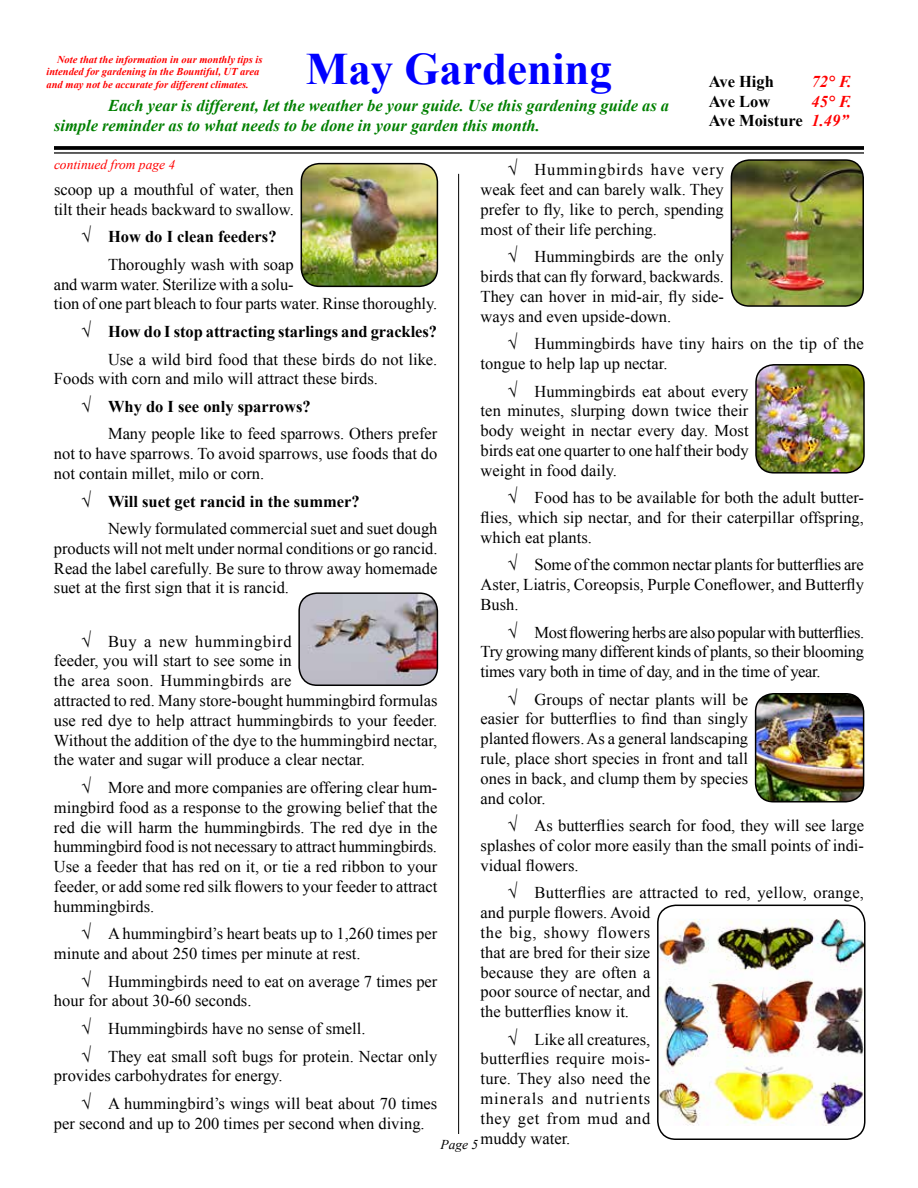
<style>
.page{position:relative;width:918px;height:1188px;background:#fff}
.page>*{position:absolute;margin:0;border:0;box-sizing:border-box;transform-origin:0 0}
.t1{font:700 45px "Times New Roman";color:#00f}
.t2{font:16.5px/19.8px "Times New Roman";color:#000}
.t3{font:italic 700 16.5px/19.8px "Times New Roman";color:#008000}
.t4{font:700 16.5px/19.8px "Times New Roman";letter-spacing:-.005em;color:#000}
.t5{font:italic 700 16.5px/19.8px "Times New Roman";color:#f00;text-align:justify}
.t6{font:italic 13.5px "Times New Roman";color:#f00}
.t7{font:italic 13.5px "Times New Roman";color:#000}
.t8{font:italic 700 10.5px/12.6px "Times New Roman";color:#f00}
.s1{font-weight:700}
.s2{font-weight:400}
</style>
<div class="page">
<svg style="left:54px;top:146px;width:810px;height:4px;background:#0f0f0f"></svg>
<hr style="left:54px;top:152px;width:810px;height:2px;background:#000">
<hr style="left:458px;top:174px;width:1px;height:960px;background:#000">
<img style="left:731px;top:160px;width:132px;height:146px">
<div style="left:731px;top:159px;width:133px;height:148px;border:2px solid #000;border-radius:18px"></div>
<img style="left:660px;top:919px;width:203px;height:207px">
<div style="left:657px;top:905px;width:209px;height:235px;border:2px solid #000;border-radius:18px"></div>
<img style="left:301px;top:164px;width:136px;height:122px">
<div style="left:301px;top:163px;width:137px;height:124px;border:2px solid #000;border-radius:18px"></div>
<img style="left:301px;top:593px;width:136px;height:92px">
<div style="left:298px;top:592px;width:140px;height:94px;border:2px solid #000;border-radius:18px"></div>
<img style="left:756px;top:365px;width:106px;height:106px">
<div style="left:755px;top:364px;width:110px;height:110px;border:2px solid #000;border-radius:18px"></div>
<img style="left:756px;top:694px;width:108px;height:108px">
<div style="left:755px;top:693px;width:109px;height:109px;border:2px solid #000;border-radius:18px"></div>
<p class="t8" style="left:47px;top:52px;width:217px;text-indent:10px">Note that the information in our monthly tips is intended for gardening in the Bountiful, UT area and may not be accurate for different climates.</p>
<h1 class="t1" style="left:306px;top:38px;width:308px">May Gardening</h1>
<p class="t3" style="left:54px;top:95px;width:617px;text-indent:54px">Each year is different, let the weather be your guide. Use this gardening guide as a simple reminder as to what needs to be done in your garden this month.</p>
<p class="t4" style="left:709px;top:71px;width:96px">Ave High<br>Ave Low<br>Ave Moisture</p>
<p class="t5" style="left:812px;top:71px;width:42px">72° F.<br>45° F.<br>1.49”</p>
<p class="t2" style="left:481px;top:160px;width:245px;text-align:justify;text-indent:27px">√ Hummingbirds have very weak feet and can barely walk. They prefer to fly, like to perch, spending most of their life perching.</p>
<p class="t2" style="left:481px;top:247px;width:245px;text-align:justify;text-indent:27px">√ Hummingbirds are the only birds that can fly forward, backwards.<br>They can hover in mid-air, fly side&shy;ways and even upside-down.</p>
<p class="t2" style="left:481px;top:334px;width:385px;text-indent:27px">√ Hummingbirds have tiny hairs on the tip of the tongue to help lap up nectar.</p>
<p class="t2" style="left:481px;top:381px;width:270px;text-align:justify;text-indent:27px">√ Hummingbirds eat about every ten minutes, slurping down twice their body weight in nectar every day. Most birds eat one quarter to one half their body weight in food daily.</p>
<p class="t2" style="left:481px;top:488px;width:385px;text-align:justify;text-indent:27px">√ Food has to be available for both the adult butter&shy;flies, which sip nectar, and for their caterpillar offspring, which eat plants.</p>
<p class="t2" style="left:481px;top:555px;width:385px;text-align:justify;text-indent:27px">√ Some of the common nectar plants for butterflies are Aster, Liatris, Coreopsis, Purple Coneflower, and Butterfly Bush.</p>
<p class="t2" style="left:481px;top:622px;width:385px;text-align:justify;text-indent:27px">√ Most flowering herbs are also popular with butterflies.<br>Try growing many different kinds of plants, so their blooming times vary both in time of day, and in the time of year.</p>
<p class="t2" style="left:481px;top:689px;width:269px;text-align:justify;text-indent:27px">√ Groups of nectar plants will be easier for butterflies to find than singly planted flowers. As a general landscaping rule, place short species in front and tall ones in back, and clump them by species and color.</p>
<p class="t2" style="left:481px;top:816px;width:385px;text-align:justify;text-indent:27px">√ As butterflies search for food, they will see large splashes of color more easily than the small points of indi&shy;vidual flowers.</p>
<p class="t2" style="left:481px;top:883px;width:385px;text-indent:27px">√ Butterflies are attracted to red, yellow, orange, and purple flowers. Avoid<br>the big, showy flowers<br>that are bred for their size<br>because they are often a<br>poor source of nectar, and<br>the butterflies know it.</p>
<p class="t2" style="left:481px;top:1029px;width:171px;text-align:justify;text-indent:27px">√ Like all creatures, butterflies require mois&shy;ture. They also need the minerals and nutrients they get from mud and muddy water.</p>
<p class="t6" style="left:54px;top:155px;width:123px">continued from page 4</p>
<p class="t2" style="left:54px;top:179px;width:241px">scoop up a mouthful of water, then tilt their heads backward to swallow.</p>
<p class="t2" style="left:108px;top:223px;width:187px;line-height:27.5px;text-indent:-27px">√ <span class="s1">How do I clean feeders?<br></span>Thoroughly wash with soap</p>
<p class="t2" style="left:54px;top:274px;width:385px">and warm water. Sterilize with a solu-<br>tion of one part bleach to four parts water. Rinse thoroughly.</p>
<p class="t4" style="left:81px;top:317px;width:358px;line-height:27.5px;text-align:right">√ How do I stop attracting starlings and grackles?<br><span class="s2">Use a wild bird food that these birds do not like.</span></p>
<p class="t2" style="left:81px;top:365px;width:299px;line-height:27.6px;text-indent:-27px">Foods with corn and milo will attract these birds. √ <span class="s1">Why do I see only sparrows?</span></p>
<p class="t2" style="left:54px;top:424px;width:385px;text-align:justify;text-indent:54px">Many people like to feed sparrows. Others prefer not to have sparrows. To avoid sparrows, use foods that do not contain millet, milo or corn.</p>
<p class="t2" style="left:108px;top:487px;width:331px;line-height:27.6px;text-indent:-27px">√ <span class="s1">Will suet get rancid in the summer?<br></span>Newly formulated commercial suet and suet dough</p>
<p class="t2" style="left:54px;top:538px;width:385px;text-align:justify">products will not melt under normal conditions or go rancid.<br>Read the label carefully. Be sure to throw away homemade suet at the first sign that it is rancid.</p>
<p class="t2" style="left:54px;top:631px;width:385px;text-indent:27px">√ Buy a new hummingbird<br>feeder, you will start to see some in<br>the area soon. Hummingbirds are<br>attracted to red. Many store-bought hummingbird formulas use red dye to help attract hummingbirds to your feeder.<br>Without the addition of the dye to the hummingbird nectar, the water and sugar will produce a clear nectar.</p>
<p class="t2" style="left:54px;top:777px;width:385px;text-align:justify;text-indent:27px">√ More and more companies are offering clear hum&shy;mingbird food as a response to the growing belief that the red die will harm the hummingbirds. The red dye in the hummingbird food is not necessary to attract hummingbirds.<br>Use a feeder that has red on it, or tie a red ribbon to your feeder, or add some red silk flowers to your feeder to attract hummingbirds.</p>
<p class="t2" style="left:54px;top:924px;width:385px;text-indent:27px">√ A hummingbird’s heart beats up to 1,260 times per minute and about 250 times per minute at rest.</p>
<p class="t2" style="left:54px;top:971px;width:385px;text-indent:27px">√ Hummingbirds need to eat on average 7 times per hour for about 30-60 seconds.</p>
<p class="t2" style="left:81px;top:1014px;width:358px;line-height:27.5px">√ Hummingbirds have no sense of smell.<br>√ They eat small soft bugs for protein. Nectar only</p>
<p class="t2" style="left:81px;top:1062px;width:358px;line-height:27.6px;text-indent:-27px">provides carbohydrates for energy.<br>√ A hummingbird’s wings will beat about 70 times</p>
<p class="t2" style="left:54px;top:1113px;width:372px">per second and up to 200 times per second when diving.</p>
<p class="t7" style="left:440px;top:1136px;width:39px">Page 5</p>
</div>
